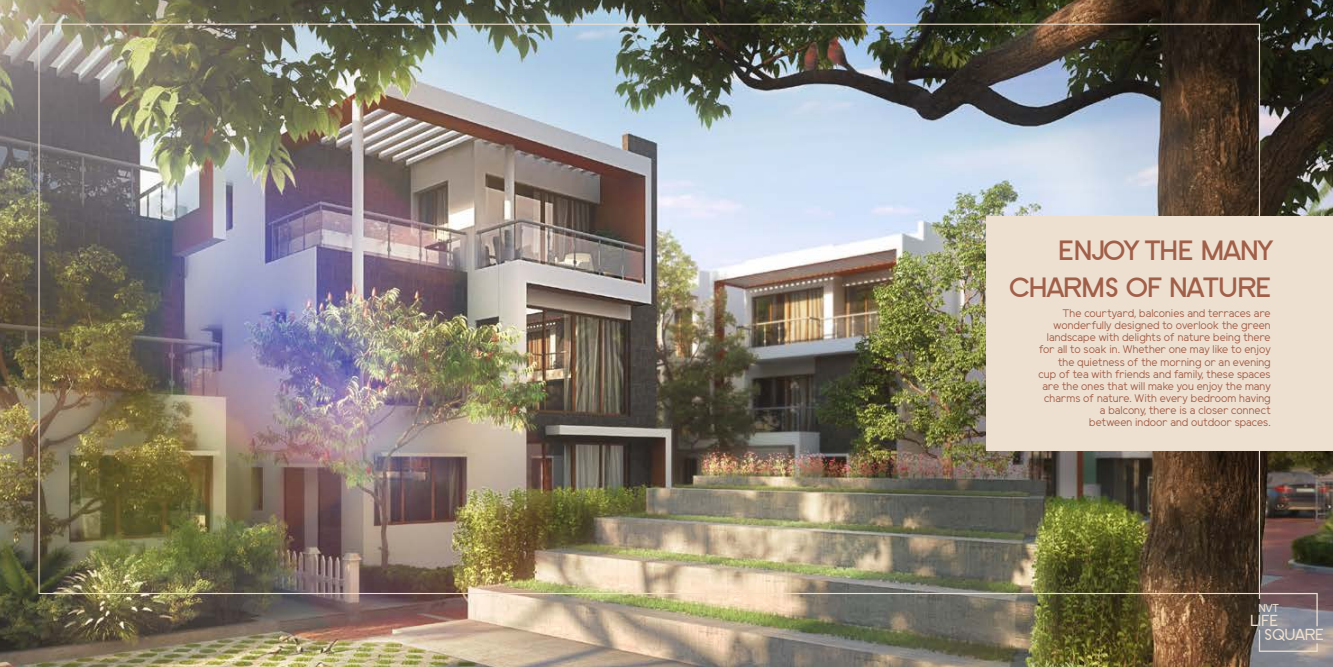
<style>
.page{position:relative;width:1333px;height:667px;background:#fff}
.page>*{position:absolute;margin:0;border:0;box-sizing:border-box;transform-origin:0 0}
.t1{font:700 29px/37.3px "SF Old Republic SC";letter-spacing:-.04em;color:#a05f49;text-align:right}
.t2{font:16.6px/14.1px "SF Old Republic SC";letter-spacing:-.04em;color:#eee0d1}
.t3{font:12px "SF Old Republic SC";color:#eee0d1}
.t4{font:11px/12px "Elliot Sans";color:#a05f49;text-align:right}
</style>
<div class="page">
<img style="left:0;top:0;width:1332px;height:666px">
<img style="left:38px;top:24px;width:1221px;height:569px">
<svg style="left:1258px;top:592px;width:59px;height:59px;background:#878288"></svg>
<div style="left:986px;top:216px;width:346px;height:234px;background:#eee0d1"></div>
<h1 class="t1" style="left:1008px;top:231px;width:265px">ENJOY THE MANY<br>CHARMS OF NATURE</h1>
<p class="t4" style="left:1038px;top:309px;width:234px">The courtyard, balconies and terraces are wonderfully designed to overlook the green landscape with delights of nature being there for all to soak in. Whether one may like to enjoy the quietness of the morning or an evening cup of tea with friends and family, these spaces are the ones that will make you enjoy the many charms of nature. With every bedroom having a balcony, there is a closer connect<br>between indoor and outdoor spaces.</p>
<p class="t3" style="left:1257px;top:601px;width:22px">NVT</p>
<h2 class="t2" style="left:1263px;top:613px;width:62px;text-indent:-14px">LIFE<br>SQUARE</h2>
</div>
